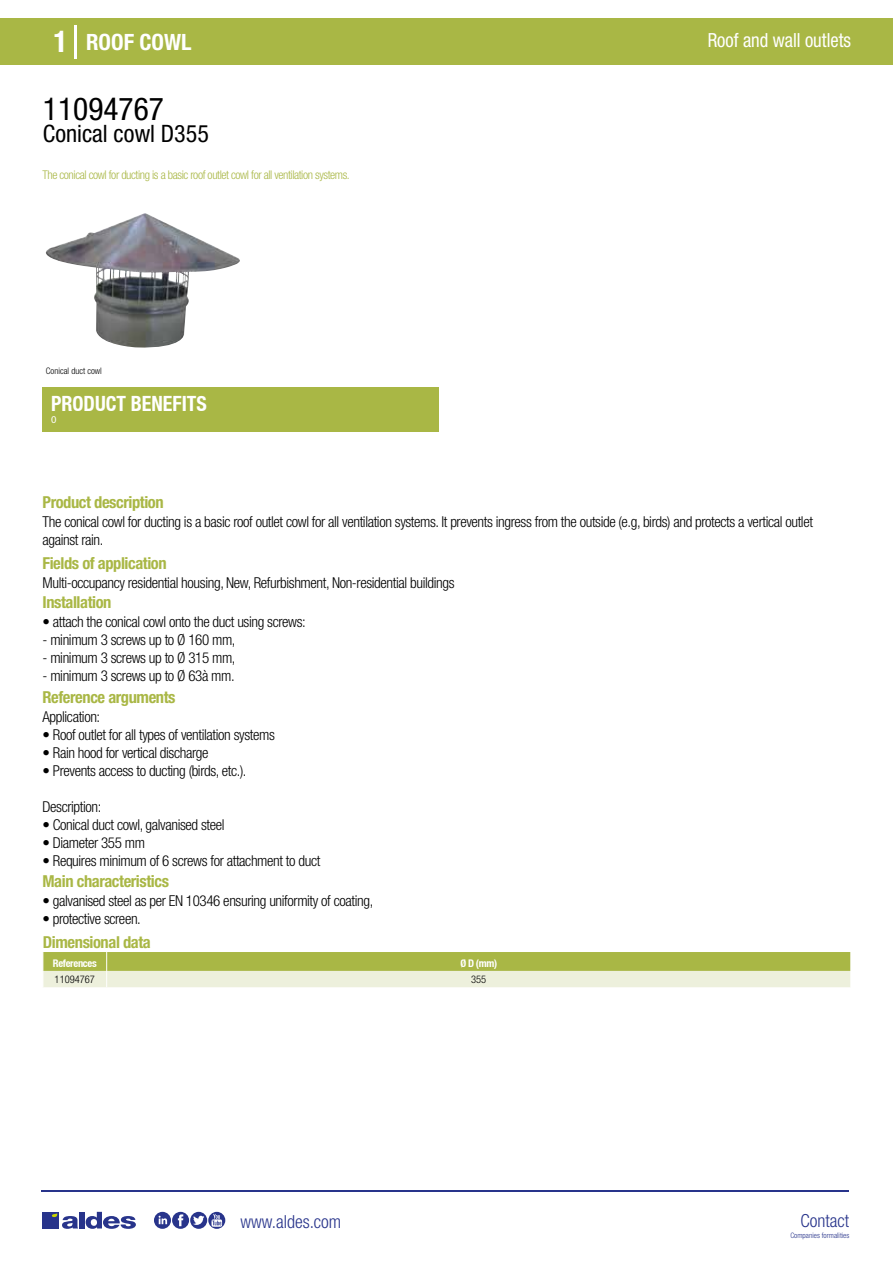
<style>
.page{position:relative;width:893px;height:1263px;background:#fff}
.page>*{position:absolute;margin:0;border:0;box-sizing:border-box;transform-origin:0 0}
.t1{font:condensed 31.5px "Helvetica Neue LT Std";color:#000}
.t2{font:condensed 24px "Helvetica Neue LT Std";color:#000}
.t3{font:700 condensed 22.5px "Helvetica Neue LT Std";color:#fff}
.t4{font:700 condensed 21px "Helvetica Neue";color:#fff;scale:.95 1}
.t5{font:condensed 19.5px "Helvetica Neue LT Std";color:#fff;scale:.95 1}
.t6{font:300 condensed 18px "Helvetica Neue";color:#28348b}
.t7{font:700 condensed 16.5px "Helvetica Neue LT Std";letter-spacing:-.025em;color:#a9b745}
.t8{font:300 condensed 15px/18px "Helvetica Neue LT Std";letter-spacing:-.025em;color:#000}
.t9{font:300 condensed 12px "Helvetica Neue LT Std";letter-spacing:-.035em;color:#a9b745}
.t10{font:700 condensed 10.5px "Helvetica Neue";letter-spacing:-.03em;color:#fff}
.t11{font:300 condensed 10.5px "Helvetica Neue";color:#000}
.t12{font:10.5px "Myriad Pro";color:#fff}
.t13{font:300 condensed 9px "Helvetica Neue";color:#000}
.t14{font:300 condensed 7.5px "Helvetica Neue";color:#28348b}
.s1{font-size:30px}
</style>
<div class="page">
<div style="left:0;top:18px;width:893px;height:46px;background:#a9b745"></div>
<div style="left:43px;top:387px;width:396px;height:45px;background:#a9b745"></div>
<hr style="left:74px;top:25px;width:2px;height:33px;background:#fff">
<svg style="left:45px;top:213px;width:195px;height:135px"></svg>
<svg style="left:43px;top:952px;width:808px;height:35px;background:#c8d18a"></svg>
<hr style="left:41px;top:1190px;width:808px;height:1px;background:#28348b">
<svg style="left:154px;top:1212px;width:71px;height:17px"></svg>
<div style="left:42px;top:1212px;width:17px;height:16px;background:#28348b"></div>
<div style="left:79px;top:1212px;width:5px;height:16px;background:#28348b"></div>
<svg style="left:86px;top:1212px;width:50px;height:17px"></svg>
<svg style="left:52px;top:1213px;width:26px;height:16px"></svg>
<h3 class="t3" style="left:54px;top:28px;width:140px"><span class="s1">1</span> ROOF COWL</h3>
<h3 class="t5" style="left:708px;top:29px;width:152px">Roof and wall outlets</h3>
<h1 class="t1" style="left:43px;top:91px;width:122px">11094767</h1>
<h2 class="t2" style="left:43px;top:120px;width:167px">Conical cowl D355</h2>
<p class="t9" style="left:43px;top:167px;width:309px">The conical cowl for ducting is a basic roof outlet cowl for all ventilation systems.</p>
<p class="t13" style="left:46px;top:365px;width:57px">Conical duct cowl</p>
<h3 class="t4" style="left:51px;top:391px;width:166px">PRODUCT BENEFITS</h3>
<p class="t12" style="left:51px;top:413px;width:7px">0</p>
<p class="t7" style="left:43px;top:492px;width:123px">Product description</p>
<p class="t8" style="left:43px;top:513px;width:772px">The conical cowl for ducting is a basic roof outlet cowl for all ventilation systems. It prevents ingress from the outside (e.g, birds) and protects a vertical outlet against rain.</p>
<p class="t8" style="left:43px;top:573px;width:413px">Multi-occupancy residential housing, New, Refurbishment, Non-residential buildings</p>
<p class="t8" style="left:43px;top:613px;width:265px">• attach the conical cowl onto the duct using screws:</p>
<p class="t8" style="left:43px;top:631px;width:194px">- minimum 3 screws up to Ø 160 mm,</p>
<p class="t8" style="left:43px;top:649px;width:194px">- minimum 3 screws up to Ø 315 mm,</p>
<p class="t8" style="left:43px;top:667px;width:194px">- minimum 3 screws up to Ø 63à mm.</p>
<p class="t7" style="left:43px;top:553px;width:126px">Fields of application</p>
<p class="t7" style="left:43px;top:592px;width:70px">Installation</p>
<p class="t7" style="left:43px;top:687px;width:135px">Reference arguments</p>
<p class="t8" style="left:43px;top:708px;width:59px">Application:</p>
<p class="t8" style="left:43px;top:726px;width:234px">• Roof outlet for all types of ventilation systems</p>
<p class="t8" style="left:43px;top:744px;width:168px">• Rain hood for vertical discharge</p>
<p class="t8" style="left:43px;top:762px;width:206px">• Prevents access to ducting (birds, etc.).</p>
<p class="t8" style="left:43px;top:798px;width:60px">Description:</p>
<p class="t8" style="left:43px;top:816px;width:184px">• Conical duct cowl, galvanised steel</p>
<p class="t8" style="left:43px;top:834px;width:104px">• Diameter 355 mm</p>
<p class="t8" style="left:43px;top:852px;width:279px">• Requires minimum of 6 screws for attachment to duct</p>
<p class="t7" style="left:43px;top:871px;width:128px">Main characteristics</p>
<p class="t8" style="left:43px;top:892px;width:332px">• galvanised steel as per EN 10346 ensuring uniformity of coating,</p>
<p class="t8" style="left:43px;top:910px;width:100px">• protective screen.</p>
<p class="t7" style="left:43px;top:932px;width:109px">Dimensional data</p>
<p class="t10" style="left:53px;top:956px;width:45px">References</p>
<p class="t10" style="left:460px;top:956px;width:38px">Ø D (mm)</p>
<p class="t11" style="left:55px;top:974px;width:42px">11094767</p>
<p class="t11" style="left:471px;top:974px;width:17px">355</p>
<p class="t6" style="left:240px;top:1211px;width:102px">www.aldes.com</p>
<p class="t6" style="left:800px;top:1211px;width:50px">Contact</p>
<p class="t14" style="left:790px;top:1230px;width:60px">Companies formalities</p>
</div>
